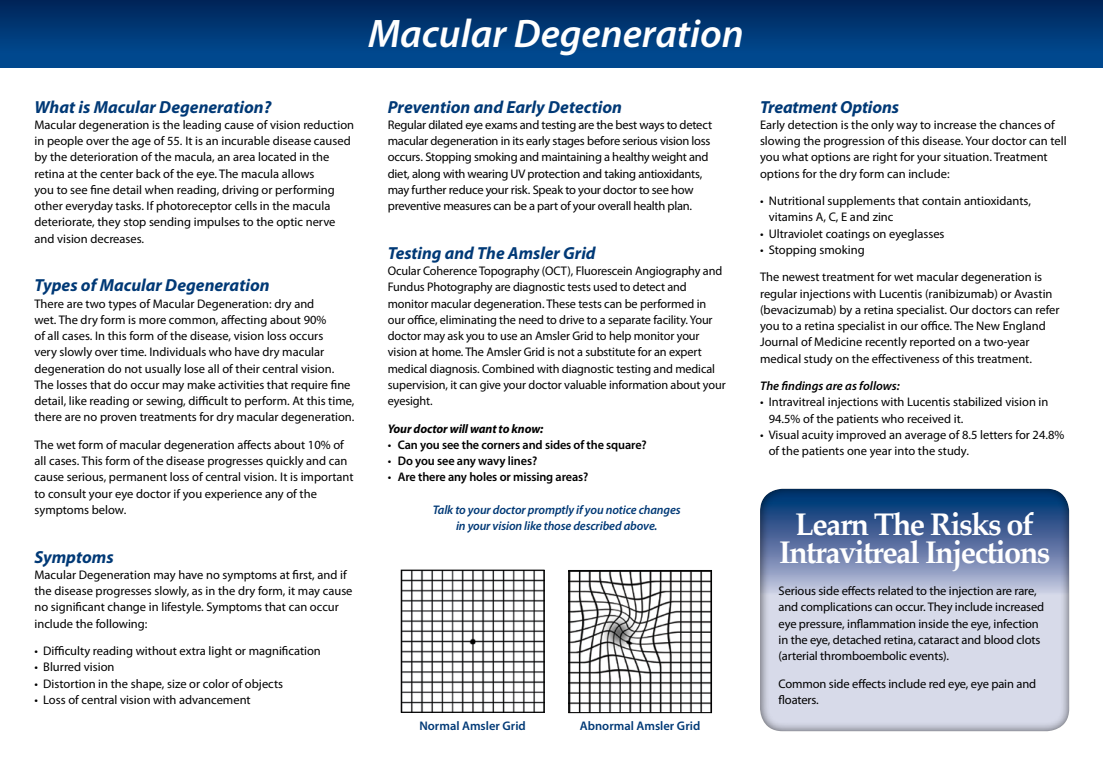
<style>
.page{position:relative;width:1103px;height:765px;background:#fff}
.page>*{position:absolute;margin:0;border:0;box-sizing:border-box;transform-origin:0 0}
.t1{font:italic 600 40px "Myriad Pro";color:#fff}
.t2{font:700 31.25px "Palatino";letter-spacing:-.05em;color:#fff}
.t3{font:italic 700 17.5px "Myriad Pro";color:#003976}
.t4{font:12.5px/16.2px "Myriad Pro";color:#000}
.t5{font:12.5px/16.2px "Myriad Pro";letter-spacing:-.02em;color:#000}
.t6{font:600 12.5px "Myriad Pro";letter-spacing:-.01em;color:#000}
.t7{font:italic 600 12.5px "Myriad Pro";letter-spacing:-.01em;color:#003976}
.t8{font:600 12.5px "Myriad Pro";color:#003976}
.t9{font:italic 700 12.5px "Myriad Pro";letter-spacing:-.01em;color:#000}
.t10{font:italic 600 12.5px "Myriad Pro";color:#000}
.s1{font-weight:400}
</style>
<div class="page">
<div style="left:0;top:0;width:1102px;height:68px;background:linear-gradient(to bottom,#00265a,#004e96)"></div>
<div style="left:760px;top:487px;width:310px;height:245px;background:#000;opacity:.75"></div>
<img style="left:570px;top:572px;width:140px;height:139px">
<div style="left:568px;top:570px;width:144px;height:143px;border:1px solid #000"></div>
<img style="left:403px;top:572px;width:139px;height:139px">
<div style="left:401px;top:570px;width:143px;height:143px;border:1px solid #000"></div>
<p class="t1" style="left:368px;top:8px;width:377px">Macular Degeneration</p>
<p class="t3" style="left:34px;top:95px;width:238px">What is Macular Degeneration?</p>
<p class="t4" style="left:34px;top:116px;width:321px">Macular degeneration is the leading cause of vision reduction in people over the age of 55. It is an incurable disease caused by the deterioration of the macula, an area located in the retina at the center back of the eye. The macula allows<br>you to see fine detail when reading, driving or performing other everyday tasks. If photoreceptor cells in the macula deteriorate, they stop sending impulses to the optic nerve and vision decreases.</p>
<p class="t3" style="left:34px;top:274px;width:237px">Types of Macular Degeneration</p>
<p class="t4" style="left:34px;top:295px;width:321px">There are two types of Macular Degeneration: dry and<br>wet. The dry form is more common, affecting about 90%<br>of all cases. In this form of the disease, vision loss occurs<br>very slowly over time. Individuals who have dry macular degeneration do not usually lose all of their central vision.<br>The losses that do occur may make activities that require fine detail, like reading or sewing, difficult to perform. At this time, there are no proven treatments for dry macular degeneration.</p>
<p class="t4" style="left:34px;top:436px;width:321px">The wet form of macular degeneration affects about 10% of all cases. This form of the disease progresses quickly and can cause serious, permanent loss of central vision. It is important to consult your eye doctor if you experience any of the symptoms below.</p>
<p class="t3" style="left:34px;top:545px;width:81px">Symptoms</p>
<p class="t4" style="left:34px;top:566px;width:319px">Macular Degeneration may have no symptoms at first, and if the disease progresses slowly, as in the dry form, it may cause no significant change in lifestyle. Symptoms that can occur include the following:</p>
<p class="t4" style="left:34px;top:643px;width:288px">• Difficulty reading without extra light or magnification</p>
<p class="t4" style="left:34px;top:659px;width:82px">• Blurred vision</p>
<p class="t4" style="left:34px;top:675px;width:250px">• Distortion in the shape, size or color of objects</p>
<p class="t4" style="left:34px;top:691px;width:218px">• Loss of central vision with advancement</p>
<p class="t3" style="left:388px;top:95px;width:236px">Prevention and Early Detection</p>
<p class="t5" style="left:388px;top:116px;width:326px">Regular dilated eye exams and testing are the best ways to detect macular degeneration in its early stages before serious vision loss occurs. Stopping smoking and maintaining a healthy weight and diet, along with wearing UV protection and taking antioxidants, may further reduce your risk. Speak to your doctor to see how preventive measures can be a part of your overall health plan.</p>
<p class="t3" style="left:388px;top:242px;width:209px">Testing and The Amsler Grid</p>
<p class="t4" style="left:388px;top:263px;width:339px">Ocular Coherence Topography (OCT), Fluorescein Angiography and Fundus Photography are diagnostic tests used to detect and monitor macular degeneration. These tests can be performed in our office, eliminating the need to drive to a separate facility. Your doctor may ask you to use an Amsler Grid to help monitor your vision at home. The Amsler Grid is not a substitute for an expert medical diagnosis. Combined with diagnostic testing and medical supervision, it can give your doctor valuable information about your eyesight.</p>
<p class="t9" style="left:388px;top:420px;width:157px">Your doctor will want to know:</p>
<p class="t6" style="left:388px;top:437px;width:260px"><span class="s1">•</span> Can you see the corners and sides of the square?</p>
<p class="t6" style="left:388px;top:453px;width:151px"><span class="s1">•</span> Do you see any wavy lines?</p>
<p class="t6" style="left:388px;top:469px;width:202px"><span class="s1">•</span> Are there any holes or missing areas?</p>
<p class="t7" style="left:433px;top:502px;width:249px">Talk to your doctor promptly if you notice changes</p>
<p class="t7" style="left:456px;top:518px;width:203px">in your vision like those described above.</p>
<p class="t8" style="left:419px;top:718px;width:108px">Normal Amsler Grid</p>
<p class="t8" style="left:580px;top:718px;width:122px">Abnormal Amsler Grid</p>
<p class="t3" style="left:760px;top:95px;width:140px">Treatment Options</p>
<p class="t4" style="left:760px;top:116px;width:308px">Early detection is the only way to increase the chances of slowing the progression of this disease. Your doctor can tell you what options are right for your situation. Treatment options for the dry form can include:</p>
<p class="t4" style="left:760px;top:193px;width:272px">• Nutritional supplements that contain antioxidants,</p>
<p class="t4" style="left:768px;top:209px;width:126px">vitamins A, C, E and zinc</p>
<p class="t4" style="left:760px;top:225px;width:186px">• Ultraviolet coatings on eyeglasses</p>
<p class="t4" style="left:760px;top:241px;width:106px">• Stopping smoking</p>
<p class="t4" style="left:760px;top:269px;width:301px">The newest treatment for wet macular degeneration is regular injections with Lucentis (ranibizumab) or Avastin (bevacizumab) by a retina specialist. Our doctors can refer you to a retina specialist in our office. The New England Journal of Medicine recently reported on a two-year medical study on the effectiveness of this treatment.</p>
<p class="t10" style="left:760px;top:378px;width:141px">The findings are as follows:</p>
<p class="t4" style="left:760px;top:394px;width:290px">• Intravitreal injections with Lucentis stabilized vision in</p>
<p class="t4" style="left:768px;top:410px;width:196px">94.5% of the patients who received it.</p>
<p class="t4" style="left:768px;top:426px;width:297px;text-indent:-9px">• Visual acuity improved an average of 8.5 letters for 24.8% of the patients one year into the study.</p>
<p class="t2" style="left:795px;top:498px;width:240px">Learn The Risks of</p>
<p class="t2" style="left:778px;top:525px;width:273px">Intravitreal Injections</p>
<p class="t4" style="left:778px;top:583px;width:267px">Serious side effects related to the injection are rare, and complications can occur. They include increased eye pressure, inflammation inside the eye, infection in the eye, detached retina, cataract and blood clots (arterial thromboembolic events).</p>
<p class="t4" style="left:778px;top:675px;width:259px">Common side effects include red eye, eye pain and floaters.</p>
</div>
